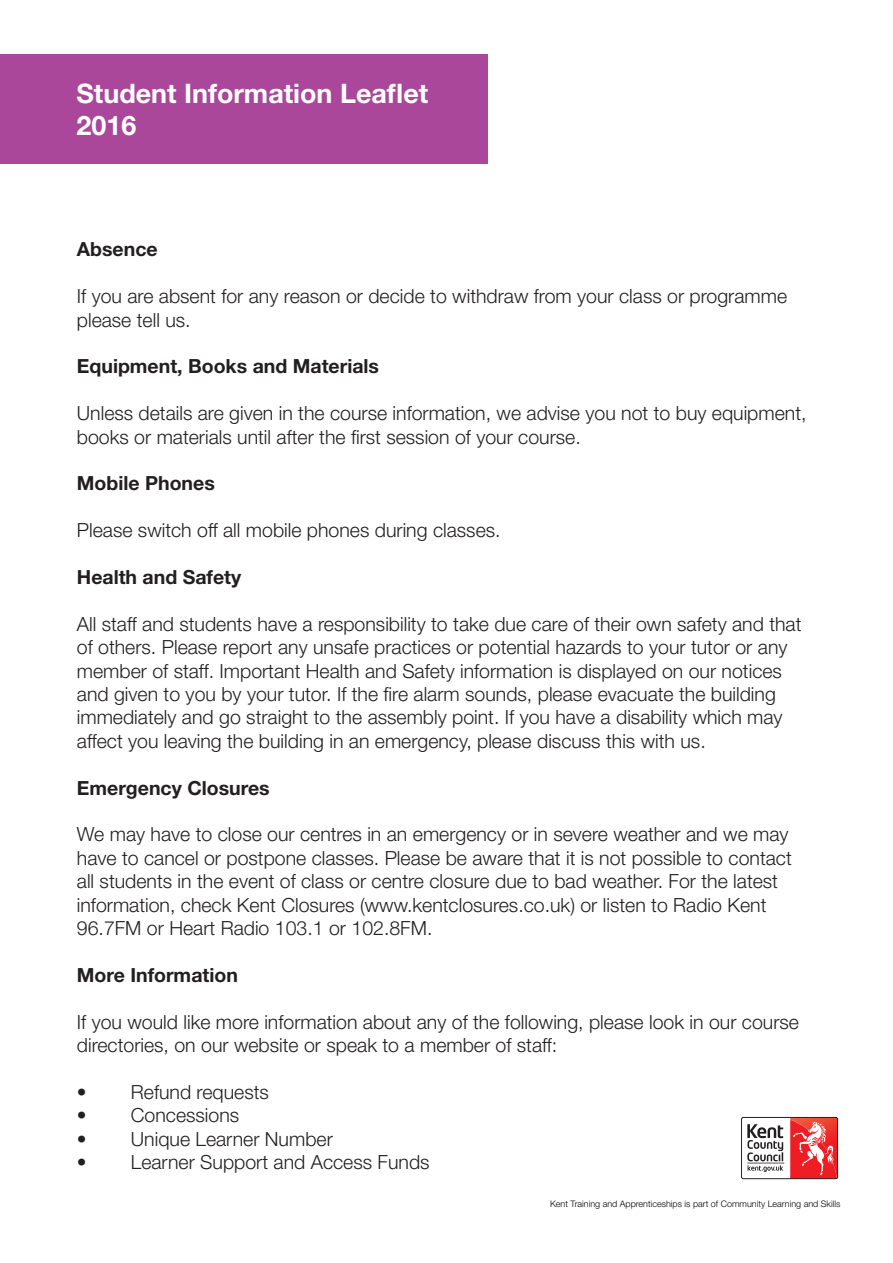
<style>
.page{position:relative;width:893px;height:1263px;background:#fff}
.page>*{position:absolute;margin:0;border:0;box-sizing:border-box;transform-origin:0 0}
.t1{font:700 26.85px/32.2px "Helvetica Neue LT Std";color:#fff}
.t2{font:300 19.5px/23.4px "Helvetica Neue LT Std";color:#231f20}
.t3{font:700 19.5px "Helvetica Neue LT Std";color:#231f20}
.t4{font:300 9px "Helvetica Neue LT Std";color:#040503}
</style>
<div class="page">
<svg style="left:790px;top:1119px;width:46px;height:58px;background:#f15051"></svg>
<svg style="left:747px;top:1124px;width:36px;height:48px"></svg>
<hr style="left:747px;top:1163px;width:37px;height:1px;background:#231f20">
<div style="left:741px;top:1117px;width:97px;height:62px;border:1px solid #231f20;border-radius:2px"></div>
<div style="left:0;top:54px;width:488px;height:110px;background:#aa479b"></div>
<p class="t1" style="left:77px;top:76px;width:353px">Student Information Leaflet<br>2016</p>
<p class="t3" style="left:77px;top:237px;width:82px">Absence</p>
<p class="t2" style="left:77px;top:284px;width:712px">If you are absent for any reason or decide to withdraw from your class or programme please tell us.</p>
<p class="t3" style="left:77px;top:354px;width:304px">Equipment, Books and Materials</p>
<p class="t2" style="left:77px;top:401px;width:731px">Unless details are given in the course information, we advise you not to buy equipment, books or materials until after the first session of your course.</p>
<p class="t3" style="left:77px;top:471px;width:139px">Mobile Phones</p>
<p class="t2" style="left:77px;top:518px;width:425px">Please switch off all mobile phones during classes.</p>
<p class="t3" style="left:77px;top:565px;width:166px">Health and Safety</p>
<p class="t2" style="left:77px;top:612px;width:726px">All staff and students have a responsibility to take due care of their own safety and that of others. Please report any unsafe practices or potential hazards to your tutor or any member of staff. Important Health and Safety information is displayed on our notices and given to you by your tutor. If the fire alarm sounds, please evacuate the building immediately and go straight to the assembly point. If you have a disability which may affect you leaving the building in an emergency, please discuss this with us.</p>
<p class="t3" style="left:77px;top:776px;width:194px">Emergency Closures</p>
<p class="t2" style="left:77px;top:822px;width:716px">We may have to close our centres in an emergency or in severe weather and we may have to cancel or postpone classes. Please be aware that it is not possible to contact all students in the event of class or centre closure due to bad weather. For the latest information, check Kent Closures (www.kentclosures.co.uk) or listen to Radio Kent 96.7FM or Heart Radio 103.1 or 102.8FM.</p>
<p class="t3" style="left:77px;top:963px;width:162px">More Information</p>
<p class="t2" style="left:77px;top:1010px;width:724px">If you would like more information about any of the following, please look in our course directories, on our website or speak to a member of staff:</p>
<p class="t2" style="left:77px;top:1080px;width:193px">• Refund requests</p>
<p class="t2" style="left:77px;top:1103px;width:164px">• Concessions</p>
<p class="t2" style="left:77px;top:1127px;width:257px">• Unique Learner Number</p>
<p class="t2" style="left:77px;top:1150px;width:354px">• Learner Support and Access Funds</p>
<p class="t4" style="left:550px;top:1199px;width:292px">Kent Training and Apprenticeships is part of Community Learning and Skills</p>
</div>
